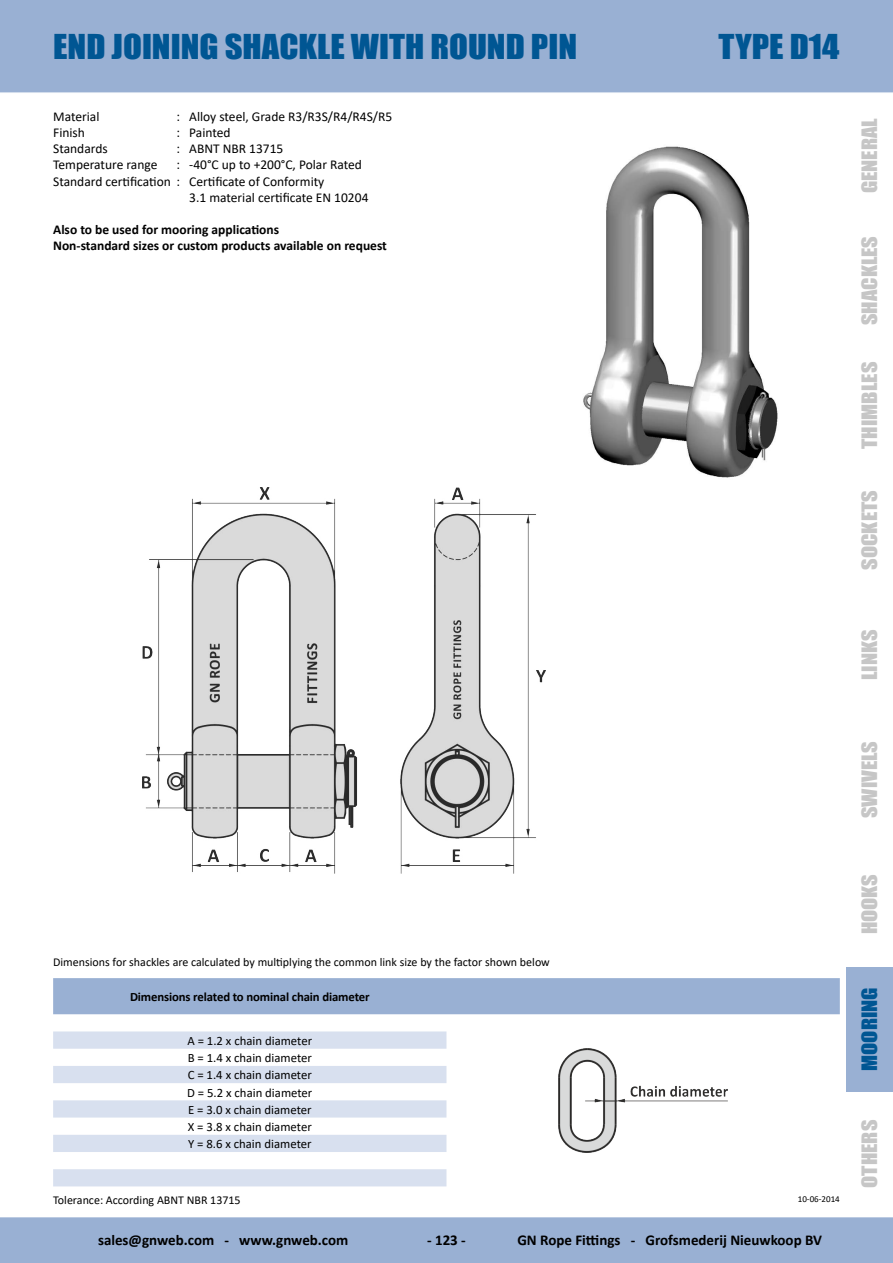
<style>
.page{position:relative;width:893px;height:1263px;background:#fff}
.page>*{position:absolute;margin:0;border:0;box-sizing:border-box;transform-origin:0 0}
.t1{font:31.5px "Impact";color:#005693;scale:1.1 1}
.t2{font:19.5px "Impact";color:#c6c6c6;scale:1.15 1}
.t3{font:19.5px "Impact";color:#005693;scale:1.15 1}
.t4{font:700 15px "Calibri";color:#000}
.t5{font:13.5px "Calibri";color:#000}
.t6{font:700 13.5px/16.2px "Calibri";color:#000}
.t7{font:12.75px/17.2px "Calibri";color:#000;text-align:justify}
.t8{font:700 12.75px "Calibri";letter-spacing:-.01em;color:#000}
.t9{font:12px "Calibri";color:#000}
.t10{font:9px "Calibri";color:#000}
</style>
<div class="page">
<div style="left:0;top:0;width:893px;height:93px;background:#99b0d3"></div>
<div style="left:0;top:1217px;width:893px;height:46px;background:#99b0d3"></div>
<div style="left:846px;top:967px;width:47px;height:124px;background:#99b0d3"></div>
<img style="left:142px;top:488px;width:404px;height:385px">
<img style="left:583px;top:146px;width:195px;height:332px">
<div style="left:53px;top:978px;width:787px;height:36px;background:#99b0d3"></div>
<svg style="left:53px;top:1031px;width:393px;height:155px;fill:#d8e0ef"></svg>
<img style="left:559px;top:1049px;width:168px;height:103px">
<h1 class="t1" style="left:53px;top:22px;width:478px">END JOINING SHACKLE WITH ROUND PIN</h1>
<h1 class="t1" style="left:719px;top:22px;width:111px">TYPE D14</h1>
<p class="t5" style="left:53px;top:107px;width:48px">Material</p>
<p class="t5" style="left:176px;top:107px;width:217px">: Alloy steel, Grade R3/R3S/R4/R4S/R5</p>
<p class="t5" style="left:53px;top:123px;width:33px">Finish</p>
<p class="t5" style="left:176px;top:123px;width:56px">: Painted</p>
<p class="t5" style="left:53px;top:139px;width:56px">Standards</p>
<p class="t5" style="left:176px;top:139px;width:108px">: ABNT NBR 13715</p>
<p class="t5" style="left:53px;top:155px;width:106px">Temperature range</p>
<p class="t5" style="left:176px;top:155px;width:187px">: -40°C up to +200°C, Polar Rated</p>
<p class="t5" style="left:53px;top:172px;width:273px">Standard certification : Certificate of Conformity</p>
<p class="t5" style="left:189px;top:188px;width:181px">3.1 material certificate EN 10204</p>
<p class="t6" style="left:53px;top:221px;width:335px">Also to be used for mooring applications<br>Non-standard sizes or custom products available on request</p>
<h2 class="t2" style="left:854px;top:193px;width:67px;rotate:-90deg">GENERAL</h2>
<h2 class="t2" style="left:854px;top:325px;width:79px;rotate:-90deg">SHACKLES</h2>
<h2 class="t2" style="left:854px;top:449px;width:77px;rotate:-90deg">THIMBLES</h2>
<h2 class="t2" style="left:854px;top:570px;width:70px;rotate:-90deg">SOCKETS</h2>
<h2 class="t2" style="left:854px;top:680px;width:45px;rotate:-90deg">LINKS</h2>
<h2 class="t2" style="left:854px;top:818px;width:69px;rotate:-90deg">SWIVELS</h2>
<p class="t9" style="left:53px;top:953px;width:498px">Dimensions for shackles are calculated by multiplying the common link size by the factor shown below</p>
<p class="t8" style="left:130px;top:988px;width:241px">Dimensions related to nominal chain diameter</p>
<p class="t7" style="left:187px;top:1032px;width:127px">A = 1.2 x chain diameter B = 1.4 x chain diameter C = 1.4 x chain diameter D = 5.2 x chain diameter E = 3.0 x chain diameter X = 3.8 x chain diameter Y = 8.6 x chain diameter</p>
<p class="t9" style="left:53px;top:1191px;width:189px">Tolerance: According ABNT NBR 13715</p>
<p class="t10" style="left:798px;top:1192px;width:44px">10-06-2014</p>
<p class="t4" style="left:98px;top:1229px;width:252px">sales@gnweb.com - www.gnweb.com</p>
<p class="t4" style="left:427px;top:1229px;width:40px">- 123 -</p>
<p class="t4" style="left:517px;top:1229px;width:306px">GN Rope Fittings - Grofsmederij Nieuwkoop BV</p>
<h2 class="t2" style="left:854px;top:934px;width:54px;rotate:-90deg">HOOKS</h2>
<h2 class="t3" style="left:854px;top:1071px;width:74px;rotate:-90deg">MOORING</h2>
<h2 class="t2" style="left:854px;top:1188px;width:61px;rotate:-90deg">OTHERS</h2>
</div>
